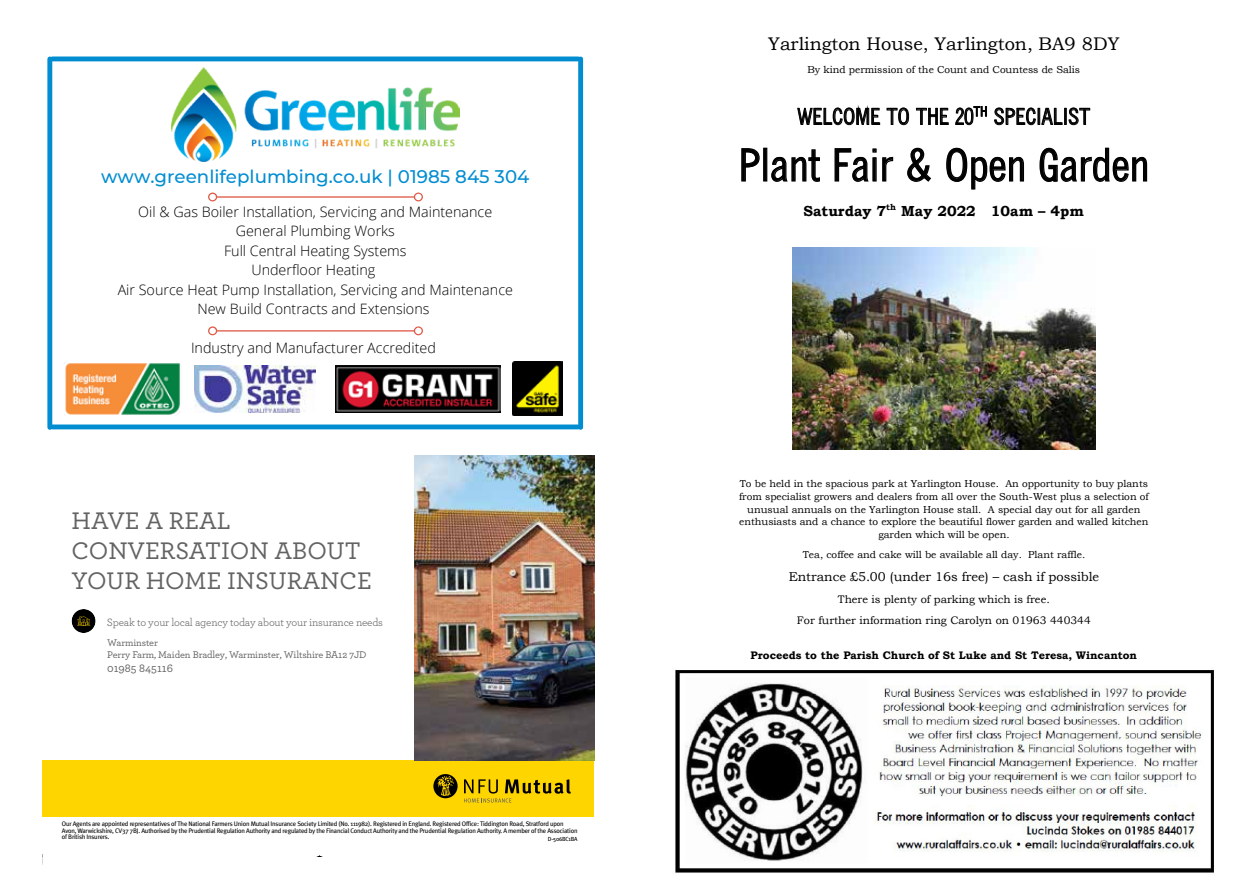
<style>
.page{position:relative;width:1259px;height:893px;background:#fff}
.page>*{position:absolute;margin:0;border:0;box-sizing:border-box;transform-origin:0 0}
.t1{font:condensed 43.8px "News Gothic";color:#000}
.t2{font:500 25.2px/30.3px "Archer";color:#646363}
.t3{font:condensed 21.9px "News Gothic";color:#000}
.t4{font:500 18.3px "Montserrat";color:#038dd1}
.t5{font:18.3px "Bookman Old Style";color:#000}
.t6{font:700 14.55px "Bookman Old Style";color:#000}
.t7{font:300 14.4px/19.5px "Open Sans";color:#000;text-align:center}
.t8{font:12.75px "Bookman Old Style";color:#000}
.t9{font:500 11.85px "Archer";color:#646363}
.t10{font:11.25px "Archer";letter-spacing:-.02em;color:#646363}
.t11{font:10.95px/21.3px "Bookman Old Style";color:#000;text-align:center}
.t12{font:700 10.95px "Bookman Old Style";color:#000}
.t13{font:10.05px/12.8px "Bookman Old Style";color:#000;text-align:center}
.t14{font:500 10.05px/12.1px "Archer";letter-spacing:-.01em;color:#646363}
.t15{font:6.6px/6.6px "Meta Plus";letter-spacing:-.025em;color:#000}
.t16{font:6px "Meta Plus";letter-spacing:-.025em;color:#000}
</style>
<div class="page">
<img style="left:172px;top:67px;width:287px;height:95px">
<hr style="left:52px;top:57px;width:526px;height:4px;background:#038dd1">
<div style="left:47px;top:59px;width:5px;height:368px;background:#038dd1"></div>
<div style="left:52px;top:424px;width:526px;height:5px;background:#038dd1"></div>
<div style="left:578px;top:59px;width:5px;height:368px;background:#038dd1"></div>
<img style="left:64px;top:363px;width:116px;height:52px">
<img style="left:194px;top:365px;width:122px;height:47px">
<img style="left:513px;top:362px;width:50px;height:54px">
<img style="left:336px;top:365px;width:164px;height:47px">
<svg style="left:208px;top:193px;width:215px;height:8px"></svg>
<svg style="left:208px;top:326px;width:215px;height:9px"></svg>
<div style="left:43px;top:761px;width:551px;height:56px;background:#ffd500"></div>
<div style="left:72px;top:609px;width:24px;height:24px;background:#000;border-radius:50%"></div>
<svg style="left:77px;top:616px;width:13px;height:10px"></svg>
<div style="left:433px;top:774px;width:24px;height:24px;background:#000;border-radius:50%"></div>
<svg style="left:437px;top:776px;width:17px;height:20px"></svg>
<svg style="left:464px;top:779px;width:107px;height:24px"></svg>
<img style="left:415px;top:455px;width:179px;height:306px">
<img style="left:792px;top:248px;width:303px;height:201px">
<img style="left:675px;top:670px;width:539px;height:203px">
<h3 class="t4" style="left:101px;top:164px;width:430px">www.greenlifeplumbing.co.uk | 01985 845 304</h3>
<h3 class="t7" style="left:118px;top:201px;width:397px">Oil &amp; Gas Boiler Installation, Servicing and Maintenance General Plumbing Works<br>Full Central Heating Systems<br>Underfloor Heating<br>Air Source Heat Pump Installation, Servicing and Maintenance New Build Contracts and Extensions</h3>
<h3 class="t7" style="left:191px;top:338px;width:246px">Industry and Manufacturer Accredited</h3>
<h2 class="t2" style="left:72px;top:504px;width:302px">HAVE A REAL<br>CONVERSATION ABOUT<br>YOUR HOME INSURANCE</h2>
<p class="t10" style="left:107px;top:614px;width:278px">Speak to your local agency today about your insurance needs</p>
<p class="t14" style="left:107px;top:636px;width:261px">Warminster<br>Perry Farm, Maiden Bradley, Warminster, Wiltshire BA12 7JD</p>
<p class="t9" style="left:107px;top:659px;width:67px">01985 845116</p>
<p class="t15" style="left:62px;top:820px;width:517px">Our Agents are appointed representatives of The National Farmers Union Mutual Insurance Society Limited (No. 111982). Registered in England. Registered Office: Tiddington Road, Stratford upon<br>Avon, Warwickshire, CV37 7BJ. Authorised by the Prudential Regulation Authority and regulated by the Financial Conduct Authority and the Prudential Regulation Authority. A member of the Association of British Insurers.</p>
<p class="t16" style="left:548px;top:836px;width:31px">D-506BC1BA</p>
<h3 class="t5" style="left:768px;top:32px;width:353px">Yarlington House, Yarlington, BA9 8DY</h3>
<p class="t13" style="left:807px;top:63px;width:274px">By kind permission of the Count and Countess de Salis</p>
<h3 class="t3" style="left:797px;top:104px;width:294px">WELCOME TO THE 20<sup>TH</sup> SPECIALIST</h3>
<h1 class="t1" style="left:739px;top:140px;width:412px">Plant Fair &amp; Open Garden</h1>
<h3 class="t6" style="left:803px;top:200px;width:282px">Saturday 7<sup>th</sup> May 2022 10am – 4pm</h3>
<p class="t13" style="left:739px;top:477px;width:411px">To be held in the spacious park at Yarlington House. An opportunity to buy plants from specialist growers and dealers from all over the South-West plus a selection of unusual annuals on the Yarlington House stall. A special day out for all garden enthusiasts and a chance to explore the beautiful flower garden and walled kitchen garden which will be open.</p>
<p class="t13" style="left:802px;top:548px;width:284px">Tea, coffee and cake will be available all day. Plant raffle.</p>
<p class="t8" style="left:788px;top:568px;width:312px">Entrance £5.00 (under 16s free) – cash if possible</p>
<p class="t11" style="left:797px;top:588px;width:295px">There is plenty of parking which is free.<br>For further information ring Carolyn on 01963 440344</p>
<p class="t12" style="left:750px;top:647px;width:388px">Proceeds to the Parish Church of St Luke and St Teresa, Wincanton</p>
</div>
